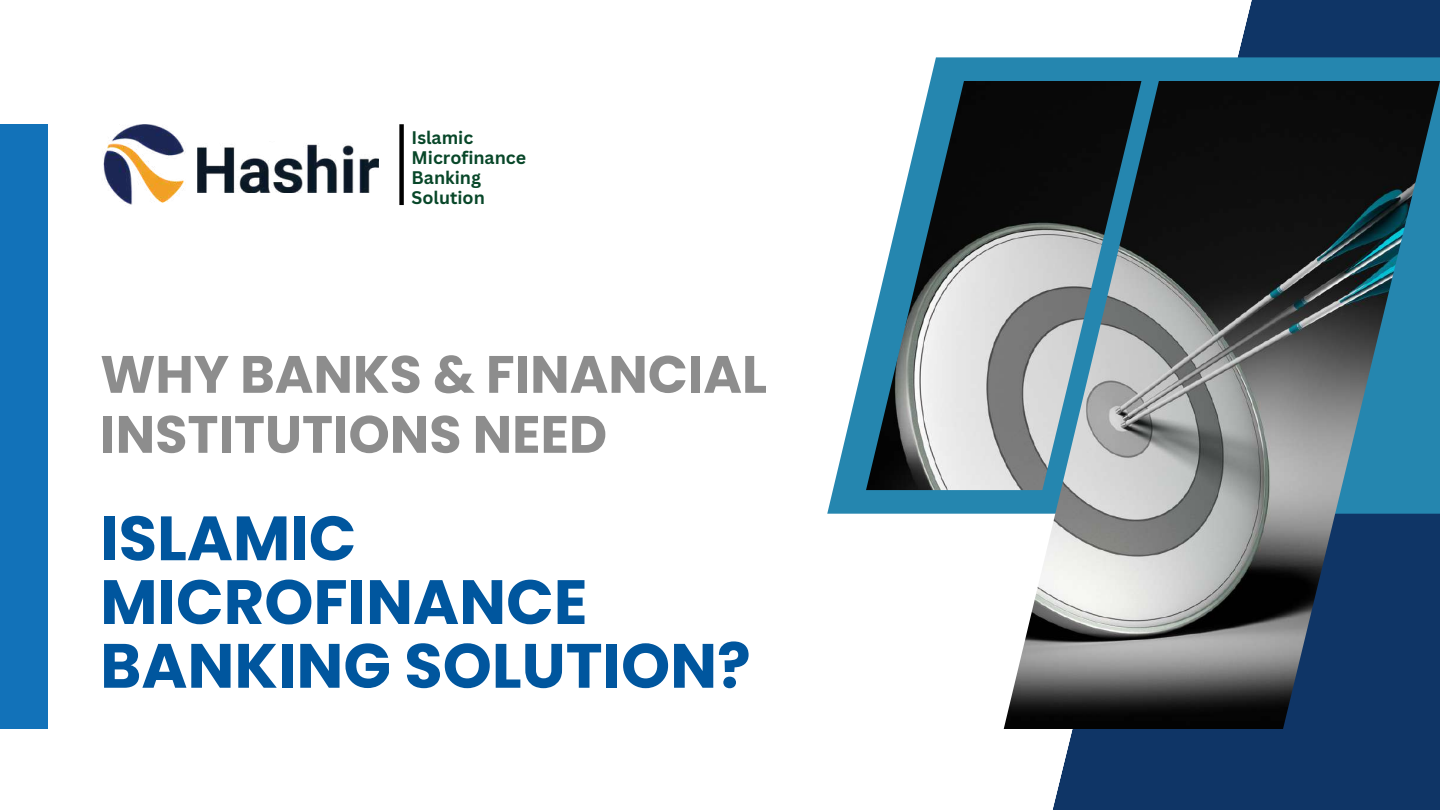
<style>
.page{position:relative;width:1440px;height:810px;background:#fff}
.page>*{position:absolute;margin:0;border:0;box-sizing:border-box;transform-origin:0 0}
.t1{font:700 62.5px/63.8px "Poppins";color:#00569e}
.t2{font:700 52.5px/60px "Poppins";color:#8d8d8d}
.t3{font:700 17.75px/20px "Canva Sans";color:#084729}
</style>
<div class="page">
<svg style="left:1003px;top:0;width:437px;height:810px;fill:#0f3566"></svg>
<svg style="left:827px;top:57px;width:613px;height:457px;fill:#2586af"></svg>
<img style="left:1004px;top:81px;width:436px;height:648px">
<img style="left:866px;top:81px;width:275px;height:409px">
<div style="left:0;top:124px;width:47px;height:605px;background:#1272b9"></div>
<img style="left:197px;top:144px;width:182px;height:49px">
<div style="left:399px;top:124px;width:5px;height:81px;background:#000"></div>
<img style="left:103px;top:124px;width:82px;height:81px">
<p class="t3" style="left:412px;top:127px;width:116px">Islamic<br>Microfinance<br>Banking<br>Solution</p>
<p class="t2" style="left:100px;top:344px;width:668px">WHY BANKS &amp; FINANCIAL<br>INSTITUTIONS NEED</p>
<p class="t1" style="left:100px;top:507px;width:652px">ISLAMIC<br>MICROFINANCE<br>BANKING SOLUTION?</p>
</div>
